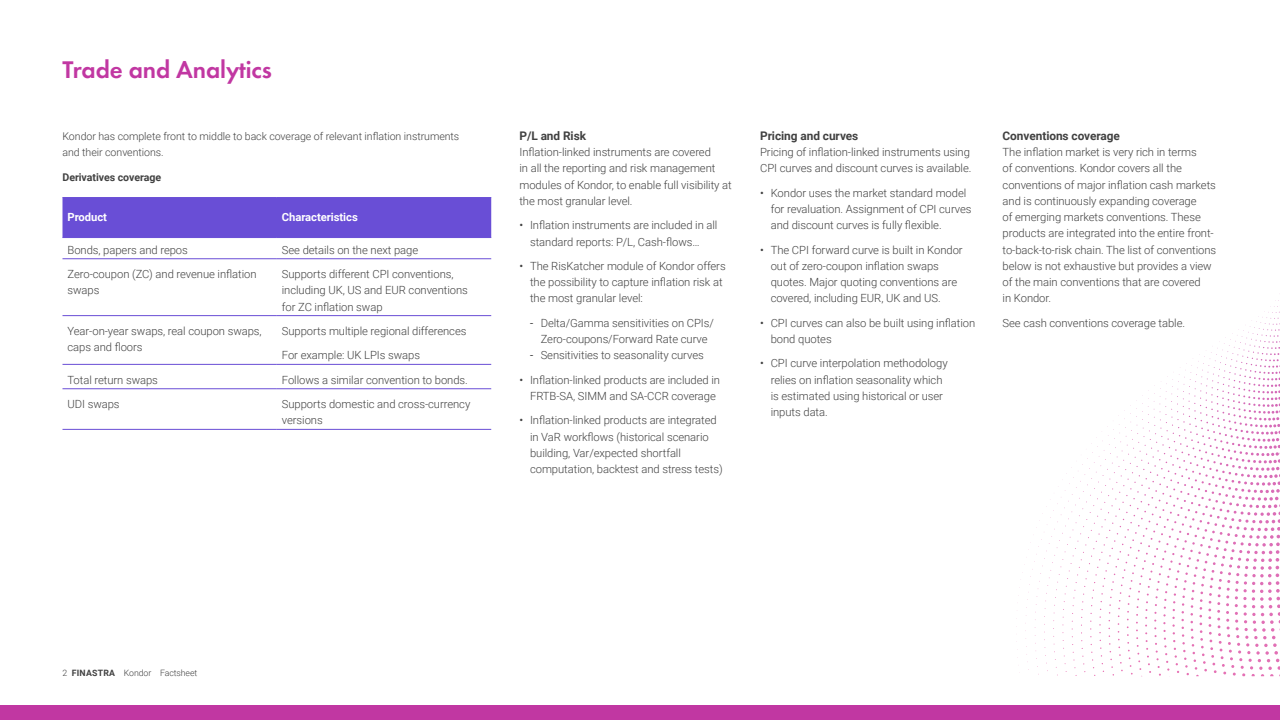
<style>
.page{position:relative;width:1280px;height:720px;background:#fff}
.page>*{position:absolute;margin:0;border:0;box-sizing:border-box;transform-origin:0 0}
.t1{font:600 25px "Futura EF";letter-spacing:-.005em;color:#c137a2}
.t2{font:700 11.88px "Roboto";letter-spacing:-.005em;color:#414141}
.t3{font:300 11.25px/16.2px "Roboto";letter-spacing:-.005em;color:#414141}
.t4{font:700 11.25px "Roboto";letter-spacing:-.005em;color:#fff}
.t5{font:300 10.62px/16.2px "Roboto";letter-spacing:-.005em;color:#414141}
.t6{font:700 10.62px "Roboto";letter-spacing:-.005em;color:#414141}
.t7{font:300 8.75px "Roboto";letter-spacing:-.01em;color:#414141}
.s1{font-weight:400}
.s2{font-weight:700}
</style>
<div class="page">
<div style="left:0;top:705px;width:1280px;height:15px;background:#c137a2"></div>
<div style="left:62px;top:198px;width:429px;height:39px;background:#694ed6"></div>
<hr style="left:62px;top:197px;width:215px;height:1px;background:#694ed6">
<hr style="left:277px;top:197px;width:214px;height:1px;background:#694ed6">
<hr style="left:62px;top:237px;width:215px;height:1px;background:#694ed6">
<hr style="left:277px;top:237px;width:214px;height:1px;background:#694ed6">
<hr style="left:62px;top:259px;width:215px;height:1px;background:#694ed6">
<hr style="left:277px;top:259px;width:214px;height:1px;background:#694ed6">
<hr style="left:62px;top:315px;width:215px;height:1px;background:#694ed6">
<hr style="left:277px;top:315px;width:214px;height:1px;background:#694ed6">
<hr style="left:62px;top:364px;width:215px;height:1px;background:#694ed6">
<hr style="left:277px;top:364px;width:214px;height:1px;background:#694ed6">
<hr style="left:62px;top:389px;width:215px;height:1px;background:#694ed6">
<hr style="left:277px;top:389px;width:214px;height:1px;background:#694ed6">
<hr style="left:62px;top:429px;width:215px;height:1px;background:#694ed6">
<hr style="left:277px;top:429px;width:214px;height:1px;background:#694ed6">
<h1 class="t1" style="left:62px;top:55px;width:211px">Trade and Analytics</h1>
<p class="t5" style="left:62px;top:128px;width:398px">Kondor has complete front to middle to back coverage of relevant inflation instruments and their conventions.</p>
<p class="t6" style="left:62px;top:169px;width:100px">Derivatives coverage</p>
<p class="t4" style="left:68px;top:209px;width:41px">Product</p>
<p class="t4" style="left:282px;top:209px;width:77px">Characteristics</p>
<p class="t3" style="left:68px;top:241px;width:122px">Bonds, papers and repos</p>
<p class="t3" style="left:282px;top:241px;width:138px">See details on the next page</p>
<p class="t3" style="left:68px;top:266px;width:191px">Zero-coupon (ZC) and revenue inflation swaps</p>
<p class="t3" style="left:282px;top:266px;width:188px">Supports different CPI conventions, including UK, US and EUR conventions for ZC inflation swap</p>
<p class="t3" style="left:68px;top:322px;width:196px">Year-on-year swaps, real coupon swaps, caps and floors</p>
<p class="t3" style="left:282px;top:318px;width:186px;line-height:24.4px">Supports multiple regional differences<br>For example: UK LPIs swaps</p>
<p class="t3" style="left:68px;top:371px;width:92px">Total return swaps</p>
<p class="t3" style="left:282px;top:371px;width:188px">Follows a similar convention to bonds.</p>
<p class="t3" style="left:68px;top:396px;width:54px">UDI swaps</p>
<p class="t3" style="left:282px;top:396px;width:190px">Supports domestic and cross-currency versions</p>
<p class="t2" style="left:519px;top:127px;width:68px">P/L and Risk</p>
<p class="t3" style="left:519px;top:144px;width:214px">Inflation-linked instruments are covered<br>in all the reporting and risk management modules of Kondor, to enable full visibility at the most granular level.</p>
<p class="t3" style="left:530px;top:217px;width:189px;text-indent:-11px"><span class="s1">•</span> Inflation instruments are included in all standard reports: P/L, Cash-flows…</p>
<p class="t3" style="left:530px;top:257px;width:197px;text-indent:-11px"><span class="s1">•</span> The RisKatcher module of Kondor offers the possibility to capture inflation risk at the most granular level:</p>
<p class="t3" style="left:530px;top:314px;width:185px;text-align:center"><span class="s1">-</span> Delta/Gamma sensitivities on CPIs/<br>Zero-coupons/Forward Rate curve</p>
<p class="t3" style="left:530px;top:347px;width:175px"><span class="s1">-</span> Sensitivities to seasonality curves</p>
<p class="t3" style="left:519px;top:371px;width:202px;text-align:center"><span class="s1">•</span> Inflation-linked products are included in<br>FRTB-SA, SIMM and SA-CCR coverage</p>
<p class="t3" style="left:530px;top:412px;width:194px;text-indent:-11px"><span class="s1">•</span> Inflation-linked products are integrated in VaR workflows (historical scenario building, Var/expected shortfall computation, backtest and stress tests)</p>
<p class="t2" style="left:760px;top:127px;width:100px">Pricing and curves</p>
<p class="t3" style="left:760px;top:144px;width:213px">Pricing of inflation-linked instruments using<br>CPI curves and discount curves is available.</p>
<p class="t3" style="left:771px;top:184px;width:202px;text-indent:-11px"><span class="s1">•</span> Kondor uses the market standard model for revaluation. Assignment of CPI curves and discount curves is fully flexible.</p>
<p class="t3" style="left:771px;top:241px;width:193px;text-indent:-11px"><span class="s1">•</span> The CPI forward curve is built in Kondor out of zero-coupon inflation swaps quotes. Major quoting conventions are covered, including EUR, UK and US.</p>
<p class="t3" style="left:771px;top:314px;width:206px;text-indent:-11px"><span class="s1">•</span> CPI curves can also be built using inflation bond quotes</p>
<p class="t3" style="left:771px;top:355px;width:178px;text-indent:-11px"><span class="s1">•</span> CPI curve interpolation methodology relies on inflation seasonality which is estimated using historical or user inputs data.</p>
<p class="t2" style="left:1003px;top:127px;width:119px">Conventions coverage</p>
<p class="t3" style="left:1003px;top:144px;width:215px">The inflation market is very rich in terms<br>of conventions. Kondor covers all the conventions of major inflation cash markets and is continuously expanding coverage<br>of emerging markets conventions. These products are integrated into the entire front&shy;to-back-to-risk chain. The list of conventions below is not exhaustive but provides a view of the main conventions that are covered<br>in Kondor.</p>
<p class="t3" style="left:1003px;top:314px;width:184px">See cash conventions coverage table.</p>
<p class="t7" style="left:62px;top:667px;width:136px">2 <span class="s2">FINASTRA</span> Kondor Factsheet</p>
</div>
